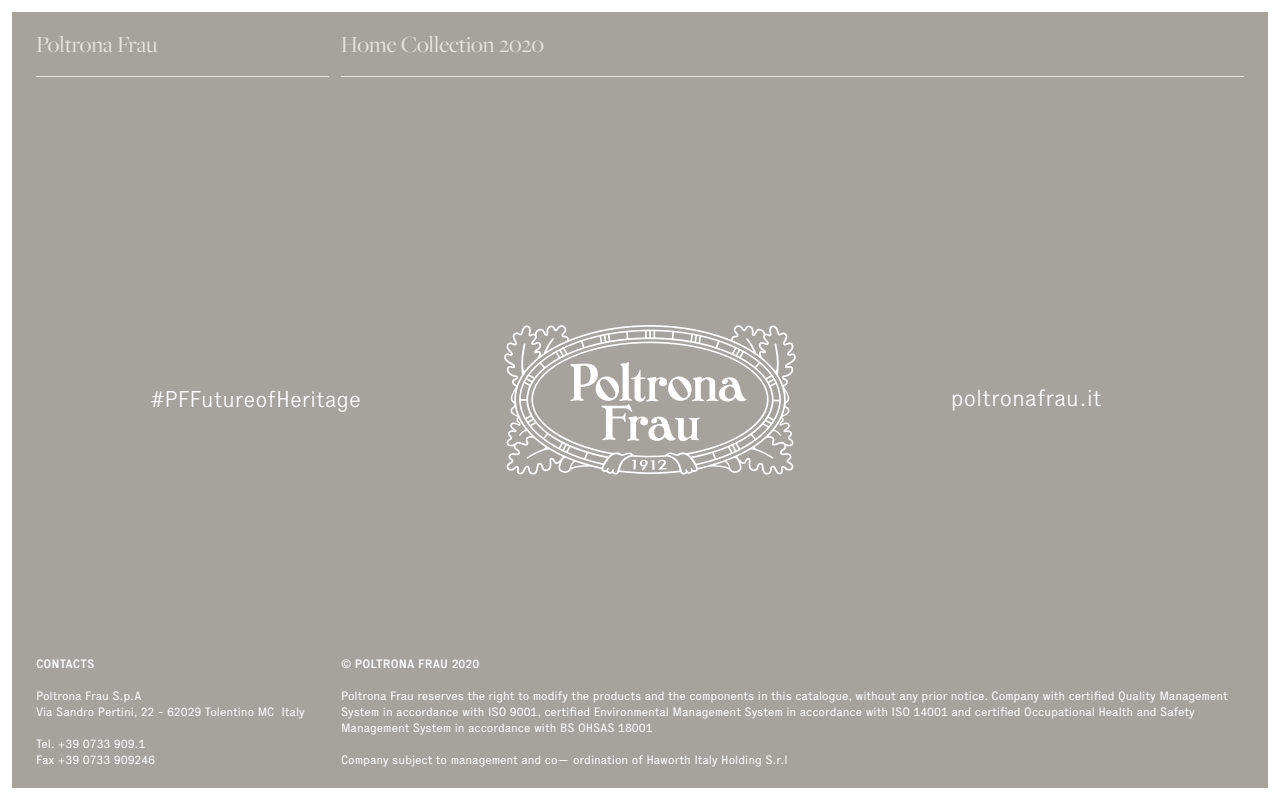
<style>
.page{position:relative;width:1280px;height:800px;background:#fff}
.page>*{position:absolute;margin:0;border:0;box-sizing:border-box;transform-origin:0 0}
.t1{font:24px "Freight Big Pro";color:#e6e4de}
.t2{font:300 23px "Executive";color:#fff}
.t3{font:300 22.5px "Executive";color:#fff}
.t4{font:12px/16px "Executive";letter-spacing:-.005em;color:#fff}
.t5{font:500 12px "Executive";letter-spacing:.01em;color:#fff}
</style>
<div class="page">
<div style="left:12px;top:12px;width:1256px;height:776px;background:#a6a39e"></div>
<hr style="left:36px;top:76px;width:293px;height:1px;background:#e6e4de">
<hr style="left:341px;top:76px;width:903px;height:1px;background:#e6e4de">
<svg style="left:504px;top:325px;width:292px;height:150px"></svg>
<svg style="left:570px;top:362px;width:177px;height:79px"></svg>
<h1 class="t1" style="left:36px;top:29px;width:123px">Poltrona Frau</h1>
<h1 class="t1" style="left:341px;top:29px;width:205px">Home Collection 2020</h1>
<h3 class="t3" style="left:151px;top:386px;width:211px">#PFFutureofHeritage</h3>
<h2 class="t2" style="left:951px;top:384px;width:152px">poltronafrau.it</h2>
<p class="t5" style="left:36px;top:656px;width:60px">CONTACTS</p>
<p class="t4" style="left:36px;top:688px;width:270px">Poltrona Frau S.p.A<br>Via Sandro Pertini, 22 - 62029 Tolentino MC Italy</p>
<p class="t4" style="left:36px;top:736px;width:121px">Tel. +39 0733 909.1<br>Fax +39 0733 909246</p>
<p class="t5" style="left:341px;top:656px;width:140px">© POLTRONA FRAU 2020</p>
<p class="t4" style="left:341px;top:688px;width:888px">Poltrona Frau reserves the right to modify the products and the components in this catalogue, without any prior notice. Company with certified Quality Management<br>System in accordance with ISO 9001, certified Environmental Management System in accordance with ISO 14001 and certified Occupational Health and Safety<br>Management System in accordance with BS OHSAS 18001</p>
<p class="t4" style="left:341px;top:752px;width:448px">Company subject to management and co— ordination of Haworth Italy Holding S.r.l</p>
</div>
